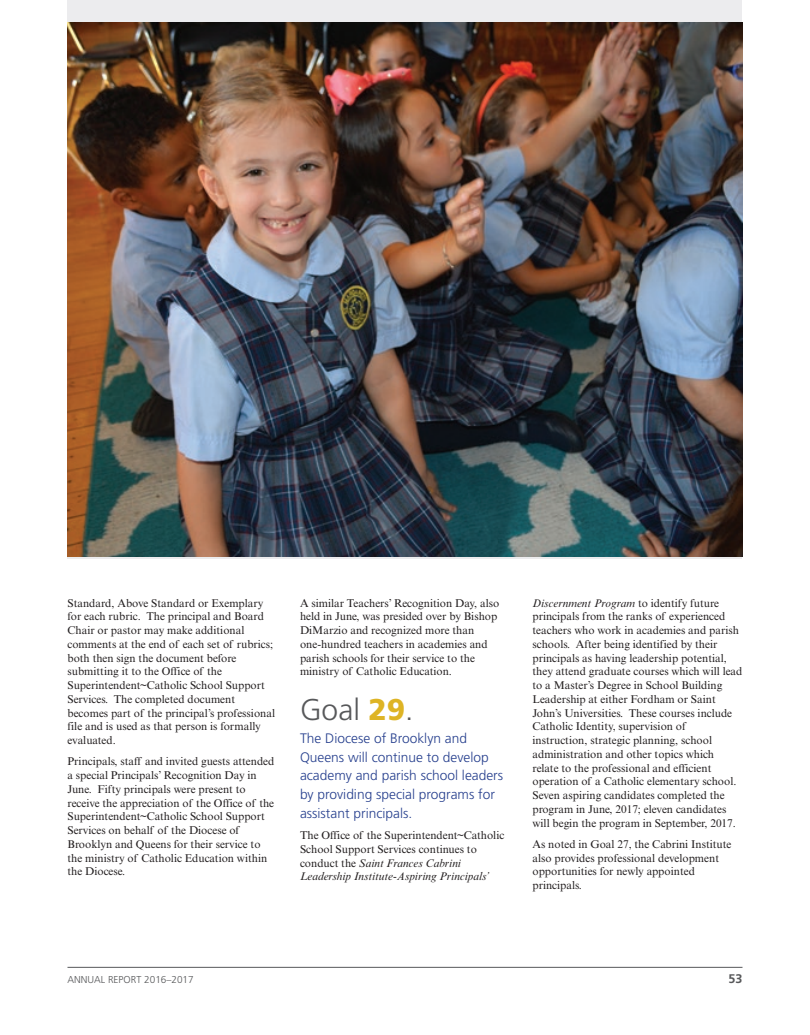
<style>
.page{position:relative;width:810px;height:1035px;background:#fff}
.page>*{position:absolute;margin:0;border:0;box-sizing:border-box;transform-origin:0 0}
.t1{font:300 30px "Frutiger LT Std";color:#57585a}
.t2{font:300 13.75px/18.8px "Frutiger LT Std";color:#27408e}
.t3{font:700 12.5px "Frutiger LT Std";color:#57585a}
.t4{font:11.25px/13.8px "Times New Roman MT Std";color:#231f20}
.t5{font:300 10px "Frutiger LT Std";color:#57585a}
.s1{font-weight:900;color:#deb425}
.s2{font-style:italic}
</style>
<div class="page">
<hr style="left:68px;top:967px;width:674px;height:1px;background:#57585a">
<div style="left:68px;top:0;width:674px;height:559px;background:#ececee"></div>
<img style="left:68px;top:22px;width:674px;height:535px">
<p class="t4" style="left:68px;top:596px;width:209px">Standard, Above Standard or Exemplary for each rubric. The principal and Board Chair or pastor may make additional comments at the end of each set of rubrics; both then sign the document before submitting it to the Office of the Superintendent~Catholic School Support Services. The completed document becomes part of the principal’s professional file and is used as that person is formally evaluated.</p>
<p class="t4" style="left:68px;top:755px;width:208px">Principals, staff and invited guests attended a special Principals’ Recognition Day in June. Fifty principals were present to receive the appreciation of the Office of the Superintendent~Catholic School Support Services on behalf of the Diocese of Brooklyn and Queens for their service to the ministry of Catholic Education within the Diocese.</p>
<p class="t4" style="left:300px;top:596px;width:201px">A similar Teachers’ Recognition Day, also held in June, was presided over by Bishop DiMarzio and recognized more than one-hundred teachers in academies and parish schools for their service to the ministry of Catholic Education.</p>
<h1 class="t1" style="left:300px;top:693px;width:115px">Goal <span class="s1">29</span>.</h1>
<p class="t2" style="left:300px;top:729px;width:205px">The Diocese of Brooklyn and<br>Queens will continue to develop academy and parish school leaders by providing special programs for assistant principals.</p>
<p class="t4" style="left:300px;top:828px;width:206px">The Office of the Superintendent~Catholic School Support Services continues to conduct the <span class="s2">Saint Frances Cabrini Leadership Institute-Aspiring Principals’</span></p>
<p class="t4" style="left:533px;top:596px;width:211px"><span class="s2">Discernment Program</span> to identify future principals from the ranks of experienced teachers who work in academies and parish schools. After being identified by their principals as having leadership potential, they attend graduate courses which will lead to a Master’s Degree in School Building Leadership at either Fordham or Saint John’s Universities. These courses include Catholic Identity, supervision of instruction, strategic planning, school administration and other topics which relate to the professional and efficient operation of a Catholic elementary school.<br>Seven aspiring candidates completed the program in June, 2017; eleven candidates will begin the program in September, 2017.</p>
<p class="t4" style="left:533px;top:837px;width:200px">As noted in Goal 27, the Cabrini Institute also provides professional development opportunities for newly appointed principals.</p>
<p class="t5" style="left:68px;top:973px;width:128px">ANNUAL REPORT 2016–2017</p>
<p class="t3" style="left:729px;top:971px;width:15px">53</p>
</div>
